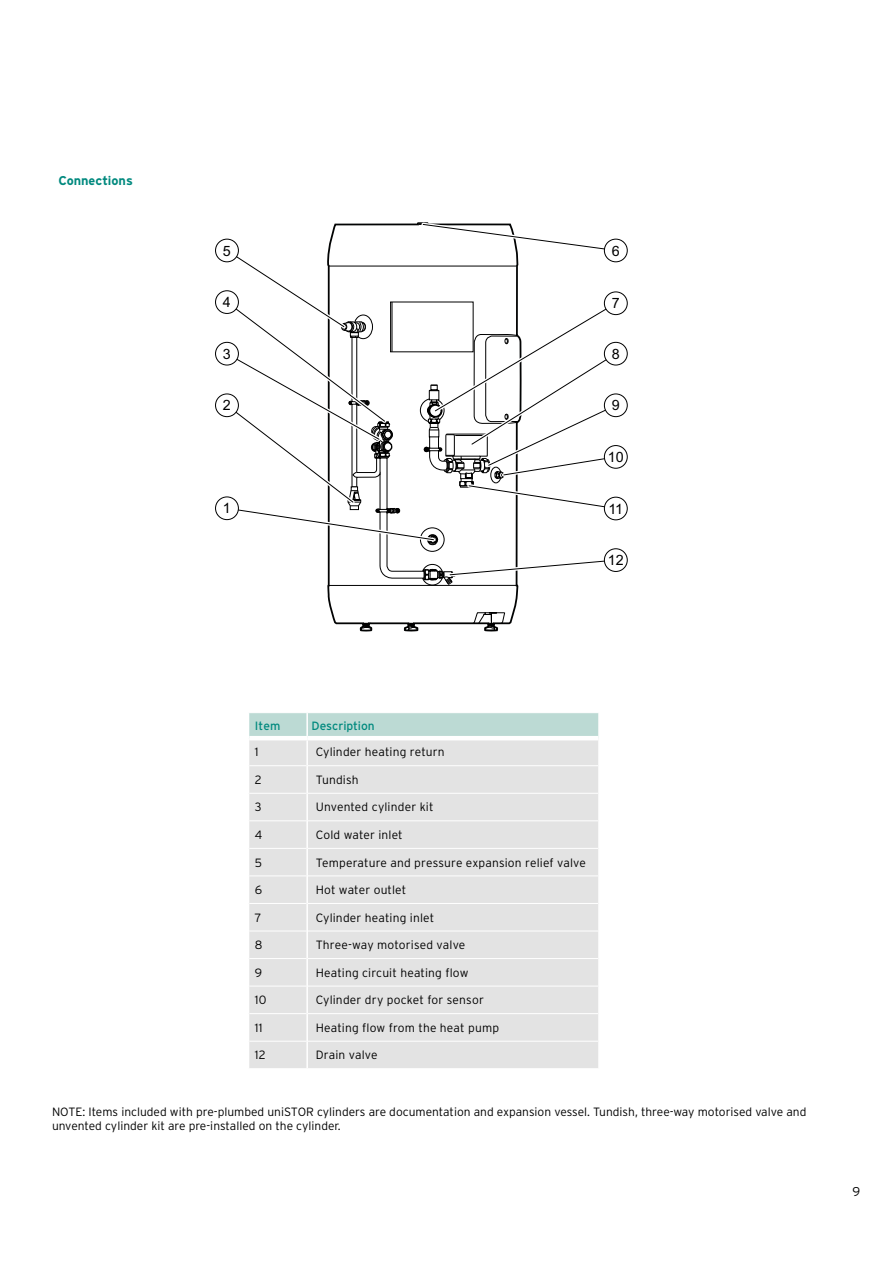
<style>
.page{position:relative;width:893px;height:1263px;background:#fff}
.page>*{position:absolute;margin:0;border:0;box-sizing:border-box;transform-origin:0 0}
.t1{font:14.25px "Arial";color:#000}
.t2{font:700 12.75px "Interstate OT";color:#00897e}
.t3{font:300 12.75px "Interstate OT";color:#000}
.t4{font:300 12px/14.4px "Interstate OT";color:#000}
.t5{font:12px "Interstate OT";color:#00897e}
</style>
<div class="page">
<svg style="left:249px;top:713px;width:350px;height:355px;background:#e1e3e2"></svg>
<hr style="left:306px;top:1041px;width:2px;height:27px;background:#fff">
<hr style="left:598px;top:1041px;width:2px;height:27px;background:#fff">
<hr style="left:249px;top:736px;width:58px;height:4px;background:#fff">
<hr style="left:307px;top:736px;width:291px;height:4px;background:#fff">
<div style="left:215px;top:239px;width:24px;height:23px;border:1px solid #000;border-radius:50%"></div>
<div style="left:215px;top:342px;width:24px;height:23px;border:1px solid #000;border-radius:50%"></div>
<div style="left:215px;top:393px;width:24px;height:24px;border:1px solid #000;border-radius:50%"></div>
<div style="left:215px;top:496px;width:24px;height:24px;border:1px solid #000;border-radius:50%"></div>
<svg style="left:216px;top:291px;width:22px;height:22px"></svg>
<div style="left:215px;top:290px;width:24px;height:24px;border:1px solid #000;border-radius:50%"></div>
<svg style="left:604px;top:239px;width:23px;height:23px"></svg>
<div style="left:604px;top:239px;width:24px;height:23px;border:1px solid #000;border-radius:50%"></div>
<svg style="left:604px;top:342px;width:23px;height:23px"></svg>
<div style="left:604px;top:342px;width:24px;height:23px;border:1px solid #000;border-radius:50%"></div>
<svg style="left:604px;top:394px;width:23px;height:23px"></svg>
<div style="left:604px;top:393px;width:24px;height:24px;border:1px solid #000;border-radius:50%"></div>
<svg style="left:604px;top:292px;width:23px;height:23px"></svg>
<div style="left:604px;top:291px;width:24px;height:24px;border:1px solid #000;border-radius:50%"></div>
<svg style="left:604px;top:445px;width:23px;height:23px"></svg>
<div style="left:604px;top:445px;width:24px;height:24px;border:1px solid #000;border-radius:50%"></div>
<svg style="left:604px;top:497px;width:23px;height:23px"></svg>
<div style="left:604px;top:497px;width:24px;height:23px;border:1px solid #000;border-radius:50%"></div>
<svg style="left:222px;top:222px;width:399px;height:409px"></svg>
<div style="left:604px;top:549px;width:23px;height:22px;background:#fff;border-radius:50%"></div>
<div style="left:604px;top:548px;width:24px;height:24px;border:1px solid #000;border-radius:50%"></div>
<p class="t2" style="left:58px;top:174px;width:76px">Connections</p>
<p class="t1" style="left:223px;top:241px;width:9px">5</p>
<p class="t1" style="left:223px;top:293px;width:9px">4</p>
<p class="t1" style="left:223px;top:344px;width:9px">3</p>
<p class="t1" style="left:223px;top:396px;width:9px">2</p>
<p class="t1" style="left:223px;top:499px;width:9px">1</p>
<p class="t1" style="left:612px;top:241px;width:9px">6</p>
<p class="t1" style="left:612px;top:294px;width:9px">7</p>
<p class="t1" style="left:612px;top:344px;width:9px">8</p>
<p class="t1" style="left:612px;top:396px;width:9px">9</p>
<p class="t1" style="left:608px;top:448px;width:17px">10</p>
<p class="t1" style="left:608px;top:499px;width:16px">11</p>
<p class="t1" style="left:608px;top:551px;width:17px">12</p>
<p class="t5" style="left:255px;top:719px;width:27px">Item</p>
<p class="t5" style="left:311px;top:719px;width:65px">Description</p>
<p class="t4" style="left:255px;top:745px;width:5px">1</p>
<p class="t4" style="left:316px;top:745px;width:131px">Cylinder heating return</p>
<p class="t4" style="left:255px;top:772px;width:8px">2</p>
<p class="t4" style="left:316px;top:772px;width:44px">Tundish</p>
<p class="t4" style="left:255px;top:800px;width:8px">3</p>
<p class="t4" style="left:316px;top:800px;width:119px">Unvented cylinder kit</p>
<p class="t4" style="left:255px;top:827px;width:9px">4</p>
<p class="t4" style="left:316px;top:827px;width:89px">Cold water inlet</p>
<p class="t4" style="left:255px;top:855px;width:9px">5</p>
<p class="t4" style="left:316px;top:855px;width:272px">Temperature and pressure expansion relief valve</p>
<p class="t4" style="left:255px;top:882px;width:9px">6</p>
<p class="t4" style="left:316px;top:882px;width:92px">Hot water outlet</p>
<p class="t4" style="left:255px;top:910px;width:8px">7</p>
<p class="t4" style="left:316px;top:910px;width:120px">Cylinder heating inlet</p>
<p class="t4" style="left:255px;top:937px;width:9px">8</p>
<p class="t4" style="left:316px;top:937px;width:151px">Three-way motorised valve</p>
<p class="t4" style="left:255px;top:965px;width:9px">9</p>
<p class="t4" style="left:316px;top:965px;width:154px">Heating circuit heating flow</p>
<p class="t4" style="left:255px;top:993px;width:13px">10</p>
<p class="t4" style="left:316px;top:993px;width:170px">Cylinder dry pocket for sensor</p>
<p class="t4" style="left:255px;top:1020px;width:9px">11</p>
<p class="t4" style="left:316px;top:1020px;width:185px">Heating flow from the heat pump</p>
<p class="t4" style="left:255px;top:1048px;width:12px">12</p>
<p class="t4" style="left:316px;top:1048px;width:63px">Drain valve</p>
<p class="t4" style="left:52px;top:1104px;width:756px">NOTE: Items included with pre-plumbed uniSTOR cylinders are documentation and expansion vessel. Tundish, three-way motorised valve and unvented cylinder kit are pre-installed on the cylinder.</p>
<p class="t3" style="left:852px;top:1184px;width:9px">9</p>
</div>
